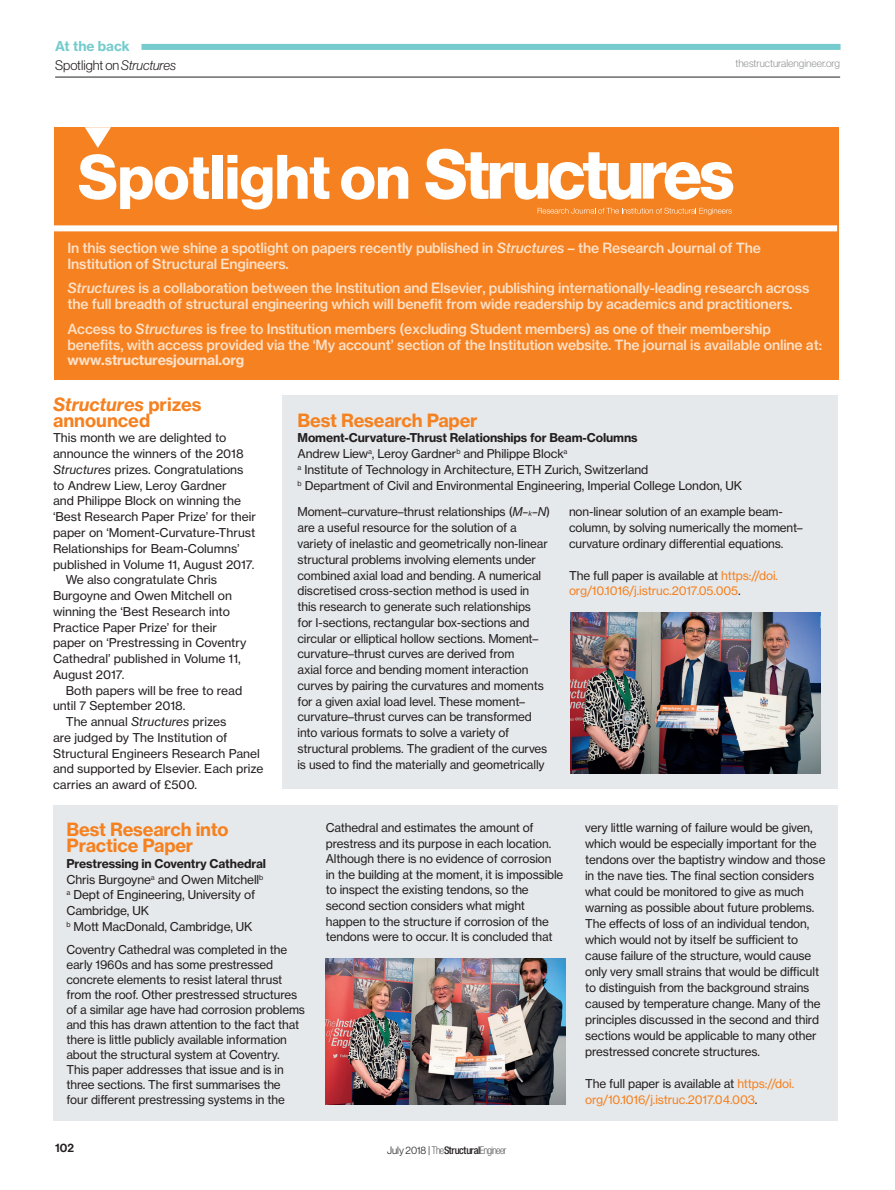
<style>
.page{position:relative;width:895px;height:1190px;background:#fff}
.page>*{position:absolute;margin:0;border:0;box-sizing:border-box;transform-origin:0 0}
.t1{font:61.2px "N Haas Grotesk DS Std 75 Bd";color:#fff}
.t2{font:18px/15.8px "N Haas Grotesk TX Std 75 Bd";letter-spacing:-.01em;color:#f58120}
.t3{font:18px "N Haas Grotesk TX Std 76 Bd It";color:#f58120}
.t4{font:13.8px/15.8px "N Haas Grotesk TX Std 65 Md";letter-spacing:-.01em;color:#fee1c8}
.t5{font:13.8px "N Haas Grotesk TX Std 75 Bd";letter-spacing:-.01em;color:#fee1c8}
.t6{font:13.5px "N Haas Grotesk DS Std 45 Lt";color:#231f20}
.t7{font:13.5px "N Haas Grotesk TX Std 75 Bd";color:#75cbcd}
.t8{font:12px/15.8px "N Haas Grotesk TX Std 55 Rg";letter-spacing:-.01em;color:#231f20}
.t9{font:12px/15.8px "N Haas Grotesk TX Std 55 Rg";letter-spacing:-.01em;color:#f58120}
.t10{font:12px "N Haas Grotesk TX Std 75 Bd";letter-spacing:-.01em;color:#231f20}
.t11{font:12px "N Haas Grotesk DS Std 65 Md";color:#231f20}
.t12{font:100 condensed 10.5px "Helvetica Neue";letter-spacing:-.05em;color:#231f20}
.t13{font:10.5px "N Haas Grotesk DS Std 45 Lt";color:#939598}
.s1{font-family:"N Haas Grotesk DS Std 46 Lt It"}
.s2{font-family:"N Haas Grotesk TX Std 66 Md It"}
.s3{font-family:"N Haas Grotesk TX Std 75 Bd"}
.s4{font-family:"N Haas Grotesk TX Std 56 It"}
.s5{font-family:"N Haas Grotesk TX Std 56 It";font-size:7.05px}
.s6{color:#231f20}
.s7{font-family:"N Haas Grotesk DS Std 45 Lt";font-weight:400;font-stretch:normal}
.s8{font-weight:500}
</style>
<div class="page">
<div style="left:141px;top:44px;width:699px;height:6px;background:#75cbcd"></div>
<hr style="left:55px;top:77px;width:785px;height:1px;background:#231f20">
<div style="left:53px;top:805px;width:785px;height:315px;background:#e6e9eb"></div>
<div style="left:282px;top:395px;width:556px;height:394px;background:#e6e9eb"></div>
<div style="left:54px;top:127px;width:784px;height:252px;background:#f58120"></div>
<div style="left:54px;top:225px;width:783px;height:6px;background:#fff"></div>
<svg style="left:85px;top:127px;width:26px;height:21px"></svg>
<svg style="left:425px;top:149px;width:308px;height:51px"></svg>
<svg style="left:538px;top:208px;width:194px;height:7px"></svg>
<img style="left:570px;top:612px;width:250px;height:161px">
<img style="left:325px;top:958px;width:241px;height:146px">
<p class="t7" style="left:55px;top:41px;width:76px">At the back</p>
<p class="t6" style="left:55px;top:60px;width:122px">Spotlight on <span class="s1">Structures</span></p>
<p class="t13" style="left:735px;top:60px;width:106px">thestructuralengineer.org</p>
<h1 class="t1" style="left:78px;top:155px;width:334px">Spotlight on</h1>
<p class="t4" style="left:67px;top:241px;width:695px">In this section we shine a spotlight on papers recently published in <span class="s2">Structures</span> – the Research Journal of The<br>Institution of Structural Engineers.</p>
<p class="t4" style="left:67px;top:281px;width:743px"><span class="s2">Structures</span> is a collaboration between the Institution and Elsevier, publishing internationally-leading research across the full breadth of structural engineering which will benefit from wide readership by academics and practitioners.</p>
<p class="t4" style="left:67px;top:322px;width:756px">Access to <span class="s2">Structures</span> is free to Institution members (excluding Student members) as one of their membership benefits, with access provided via the ‘My account’ section of the Institution website. The journal is available online at:</p>
<p class="t5" style="left:67px;top:355px;width:178px">www.structuresjournal.org</p>
<h2 class="t3" style="left:53px;top:397px;width:150px">Structures <span class="s3">prizes</span></h2>
<h2 class="t2" style="left:53px;top:413px;width:99px">announced</h2>
<p class="t8" style="left:53px;top:431px;width:175px">This month we are delighted to</p>
<p class="t8" style="left:53px;top:447px;width:192px">announce the winners of the 2018</p>
<p class="t8" style="left:53px;top:462px;width:192px"><span class="s4">Structures</span> prizes. Congratulations</p>
<p class="t8" style="left:53px;top:478px;width:175px">to Andrew Liew, Leroy Gardner</p>
<p class="t8" style="left:53px;top:494px;width:190px">and Philippe Block on winning the</p>
<p class="t8" style="left:53px;top:510px;width:204px">‘Best Research Paper Prize’ for their</p>
<p class="t8" style="left:53px;top:525px;width:204px">paper on ‘Moment-Curvature-Thrust</p>
<p class="t8" style="left:53px;top:541px;width:188px">Relationships for Beam-Columns’</p>
<p class="t8" style="left:53px;top:557px;width:203px">published in Volume 11, August 2017.</p>
<p class="t8" style="left:66px;top:573px;width:153px">We also congratulate Chris</p>
<p class="t8" style="left:53px;top:588px;width:181px">Burgoyne and Owen Mitchell on</p>
<p class="t8" style="left:53px;top:604px;width:178px">winning the ‘Best Research into</p>
<p class="t8" style="left:53px;top:620px;width:166px">Practice Paper Prize’ for their</p>
<p class="t8" style="left:53px;top:636px;width:195px">paper on ‘Prestressing in Coventry</p>
<p class="t8" style="left:53px;top:651px;width:189px">Cathedral’ published in Volume 11,</p>
<p class="t8" style="left:53px;top:667px;width:73px">August 2017.</p>
<p class="t8" style="left:66px;top:683px;width:178px">Both papers will be free to read</p>
<p class="t8" style="left:53px;top:699px;width:134px">until 7 September 2018.</p>
<p class="t8" style="left:66px;top:714px;width:162px">The annual <span class="s4">Structures</span> prizes</p>
<p class="t8" style="left:53px;top:730px;width:176px">are judged by The Institution of</p>
<p class="t8" style="left:53px;top:746px;width:208px">Structural Engineers Research Panel</p>
<p class="t8" style="left:53px;top:762px;width:212px">and supported by Elsevier. Each prize</p>
<p class="t8" style="left:53px;top:777px;width:146px">carries an award of £500.</p>
<h2 class="t2" style="left:297px;top:413px;width:182px">Best Research Paper</h2>
<p class="t10" style="left:297px;top:433px;width:342px">Moment-Curvature-Thrust Relationships for Beam-Columns</p>
<p class="t8" style="left:297px;top:447px;width:446px">Andrew Liew<sup>a</sup>, Leroy Gardner<sup>b</sup> and Philippe Block<sup>a<br>a</sup> Institute of Technology in Architecture, ETH Zurich, Switzerland<br><sup>b</sup> Department of Civil and Environmental Engineering, Imperial College London, UK</p>
<p class="t8" style="left:297px;top:505px;width:254px">Moment–curvature–thrust relationships (<span class="s4">M–</span><span class="s5">k</span><span class="s4">–N</span>) are a useful resource for the solution of a variety of inelastic and geometrically non-linear structural problems involving elements under combined axial load and bending. A numerical discretised cross-section method is used in this research to generate such relationships<br>for I-sections, rectangular box-sections and circular or elliptical hollow sections. Moment– curvature–thrust curves are derived from<br>axial force and bending moment interaction curves by pairing the curvatures and moments for a given axial load level. These moment– curvature–thrust curves can be transformed into various formats to solve a variety of structural problems. The gradient of the curves is used to find the materially and geometrically</p>
<p class="t8" style="left:569px;top:505px;width:235px">non-linear solution of an example beam&shy;column, by solving numerically the moment– curvature ordinary differential equations.</p>
<p class="t9" style="left:569px;top:568px;width:211px"><span class="s6">The full paper is available at</span> https://doi. org/10.1016/j.istruc.2017.05.005<span class="s6">.</span></p>
<h2 class="t2" style="left:66px;top:823px;width:164px">Best Research into<br>Practice Paper</h2>
<p class="t10" style="left:66px;top:858px;width:201px">Prestressing in Coventry Cathedral</p>
<p class="t8" style="left:66px;top:872px;width:198px">Chris Burgoyne<sup>a</sup> and Owen Mitchell<sup>b a</sup> Dept of Engineering, University of<br>Cambridge, UK<br><sup>b</sup> Mott MacDonald, Cambridge, UK</p>
<p class="t8" style="left:66px;top:942px;width:240px;line-height:15px">Coventry Cathedral was completed in the early 1960s and has some prestressed concrete elements to resist lateral thrust from the roof. Other prestressed structures of a similar age have had corrosion problems and this has drawn attention to the fact that there is little publicly available information about the structural system at Coventry.<br>This paper addresses that issue and is in three sections. The first summarises the four different prestressing systems in the</p>
<p class="t11" style="left:55px;top:1142px;width:20px">102</p>
<p class="t8" style="left:326px;top:820px;width:239px">Cathedral and estimates the amount of prestress and its purpose in each location.<br>Although there is no evidence of corrosion in the building at the moment, it is impossible to inspect the existing tendons, so the second section considers what might happen to the structure if corrosion of the tendons were to occur. It is concluded that</p>
<p class="t8" style="left:585px;top:820px;width:242px">very little warning of failure would be given, which would be especially important for the tendons over the baptistry window and those in the nave ties. The final section considers what could be monitored to give as much warning as possible about future problems.<br>The effects of loss of an individual tendon, which would not by itself be sufficient to cause failure of the structure, would cause only very small strains that would be difficult to distinguish from the background strains caused by temperature change. Many of the principles discussed in the second and third sections would be applicable to many other prestressed concrete structures.</p>
<p class="t9" style="left:585px;top:1076px;width:211px"><span class="s6">The full paper is available at</span> https://doi. org/10.1016/j.istruc.2017.04.003<span class="s6">.</span></p>
<p class="t12" style="left:387px;top:1146px;width:121px"><span class="s7">July 2018 |</span> The<span class="s8">Structural</span>Engineer</p>
</div>
